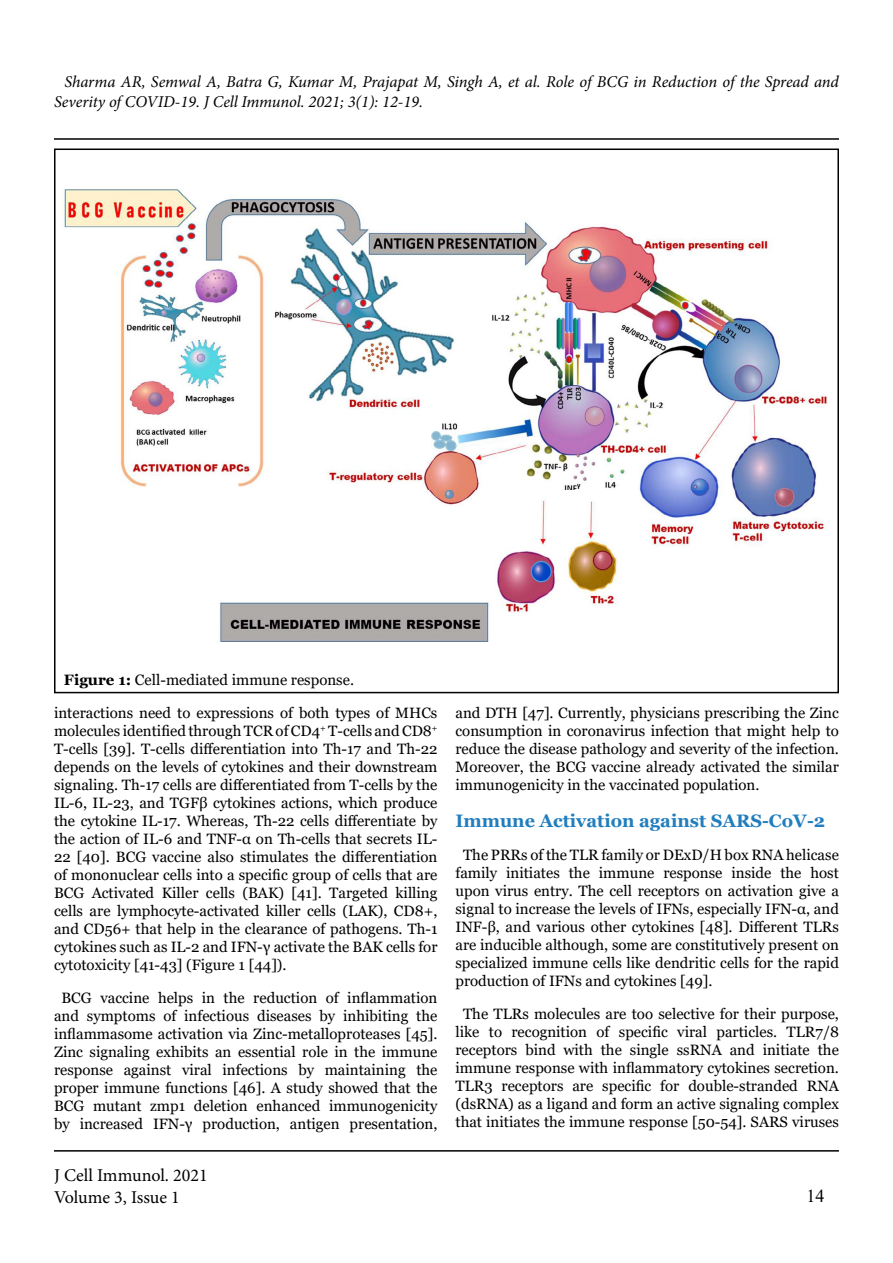
<style>
.page{position:relative;width:893px;height:1263px;background:#fff}
.page>*{position:absolute;margin:0;border:0;box-sizing:border-box;transform-origin:0 0}
.t1{font:700 18px "Georgia";color:#207ebe}
.t2{font:18px/21.6px "Minion Pro";letter-spacing:-.005em;color:#000}
.t3{font:18px "Times New Roman";color:#000}
.t4{font:italic 16.5px/19.8px "Minion Pro";letter-spacing:-.005em;color:#000}
.t5{font:15px/18px "Georgia";color:#000;text-align:justify}
.s1{font-weight:700}
</style>
<div class="page">
<hr style="left:54px;top:1150px;width:785px;height:1px;background:#000101">
<hr style="left:54px;top:138px;width:785px;height:2px;background:#000101">
<img style="left:64px;top:190px;width:763px;height:451px">
<p class="t4" style="left:54px;top:72px;width:786px;text-indent:11px">Sharma AR, Semwal A, Batra G, Kumar M, Prajapat M, Singh A, et al. Role of BCG in Reduction of the Spread and<br>Severity of COVID-19. J Cell Immunol. 2021; 3(1): 12-19.</p>
<p class="t5" style="left:64px;top:671px;width:292px"><span class="s1">Figure 1:</span> Cell-mediated immune response.</p>
<p class="t5" style="left:54px;top:704px;width:385px">interactions need to expressions of both types of MHCs molecules identified through TCR of CD4<sup>+</sup> T-cells and CD8<sup>+ </sup>T-cells [39]. T-cells differentiation into Th-17 and Th-22 depends on the levels of cytokines and their downstream signaling. Th-17 cells are differentiated from T-cells by the IL-6, IL-23, and TGFβ cytokines actions, which produce the cytokine IL-17. Whereas, Th-22 cells differentiate by the action of IL-6 and TNF-α on Th-cells that secrets IL-22 [40]. BCG vaccine also stimulates the differentiation of mononuclear cells into a specific group of cells that are BCG Activated Killer cells (BAK) [41]. Targeted killing cells are lymphocyte-activated killer cells (LAK), CD8+, and CD56+ that help in the clearance of pathogens. Th-1 cytokines such as IL-2 and IFN-γ activate the BAK cells for cytotoxicity [41-43] (Figure 1 [44]).</p>
<p class="t5" style="left:54px;top:989px;width:385px;text-align:center">BCG vaccine helps in the reduction of inflammation and symptoms of infectious diseases by inhibiting the inflammasome activation via Zinc-metalloproteases [45].<br>Zinc signaling exhibits an essential role in the immune response against viral infections by maintaining the proper immune functions [46]. A study showed that the BCG mutant zmp1 deletion enhanced immunogenicity by increased IFN-γ production, antigen presentation,</p>
<p class="t2" style="left:54px;top:1164px;width:155px">J Cell Immunol. 2021<br>Volume 3, Issue 1</p>
<p class="t5" style="left:455px;top:704px;width:385px">and DTH [47]. Currently, physicians prescribing the Zinc consumption in coronavirus infection that might help to reduce the disease pathology and severity of the infection.<br>Moreover, the BCG vaccine already activated the similar immunogenicity in the vaccinated population.</p>
<p class="t1" style="left:455px;top:809px;width:371px">Immune Activation against SARS-CoV-2</p>
<p class="t5" style="left:455px;top:846px;width:385px;text-indent:8px">The PRRs of the TLR family or DExD/H box RNA helicase family initiates the immune response inside the host upon virus entry. The cell receptors on activation give a signal to increase the levels of IFNs, especially IFN-α, and INF-β, and various other cytokines [48]. Different TLRs are inducible although, some are constitutively present on specialized immune cells like dendritic cells for the rapid production of IFNs and cytokines [49].</p>
<p class="t5" style="left:455px;top:1005px;width:385px;text-align:center">The TLRs molecules are too selective for their purpose, like to recognition of specific viral particles. TLR7/8 receptors bind with the single ssRNA and initiate the immune response with inflammatory cytokines secretion.<br>TLR3 receptors are specific for double-stranded RNA (dsRNA) as a ligand and form an active signaling complex that initiates the immune response [50-54]. SARS viruses</p>
<p class="t3" style="left:806px;top:1183px;width:19px">14</p>
</div>
